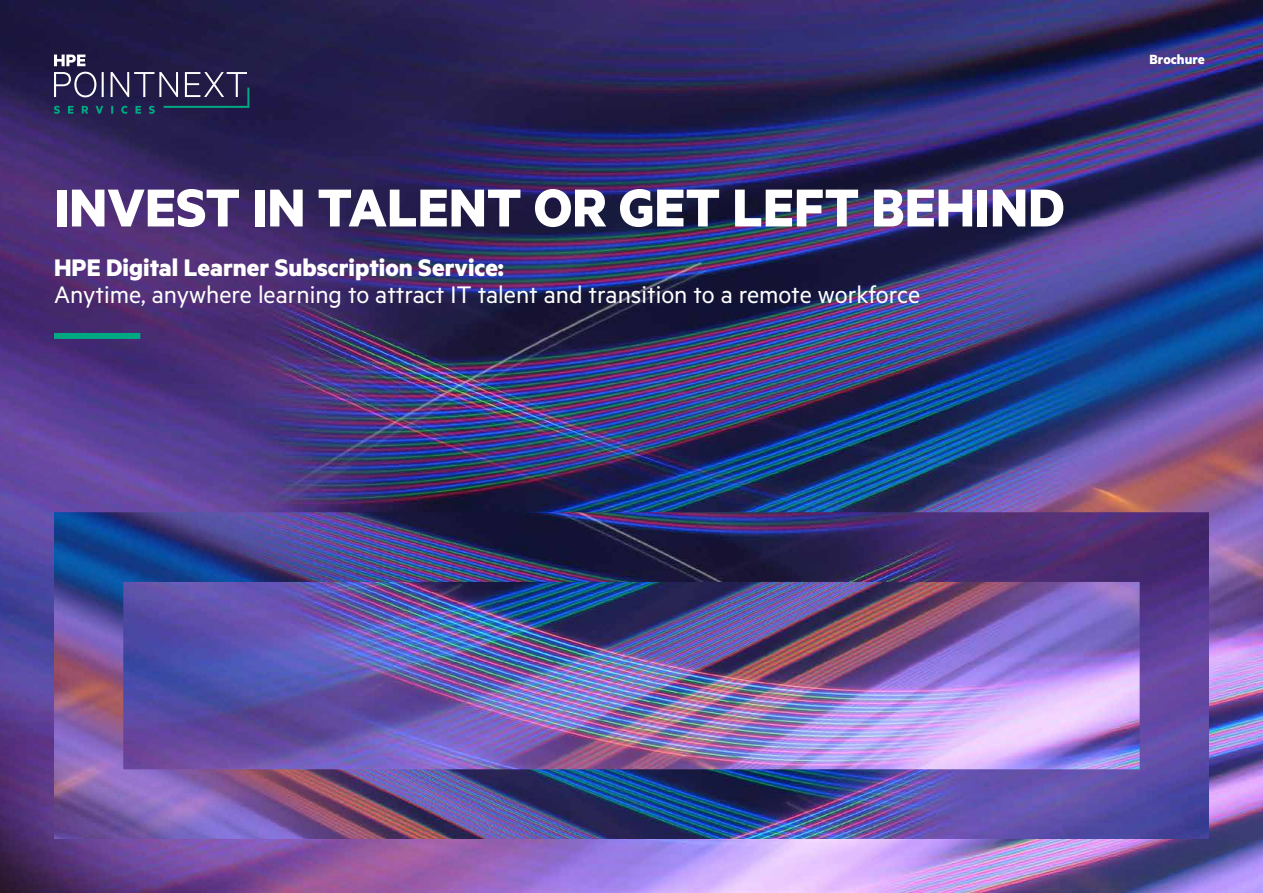
<style>
.page{position:relative;width:1263px;height:893px;background:#fff}
.page>*{position:absolute;margin:0;border:0;box-sizing:border-box;transform-origin:0 0}
.Headline_MetricHPE_B{font:700 60px "Metric HPE";color:#fff}
.Cover_Subhead_Metric{font:27px/27px "Metric HPE";color:#fff}
.Descriptor_MetricHPE{font:700 15px "Metric HPE";color:#fff}
.s1{font-weight:700}
</style>
<div class="page">
<img style="left:0;top:0;width:1263px;height:893px">
<div style="left:54px;top:333px;width:86px;height:6px;background:#01a982"></div>
<img style="left:54px;top:512px;width:1155px;height:327px">
<svg style="left:54px;top:55px;width:195px;height:59px;background:#38385d"></svg>
<p class="Headline_MetricHPE_B" style="left:54px;top:171px;width:1012px">INVEST IN TALENT OR GET LEFT BEHIND</p>
<p class="Cover_Subhead_Metric" style="left:54px;top:253px;width:868px"><span class="s1">HPE Digital Learner Subscription Service:<br></span>Anytime, anywhere learning to attract IT talent and transition to a remote workforce</p>
<p class="Descriptor_MetricHPE" style="left:1149px;top:50px;width:57px">Brochure</p>
</div>
